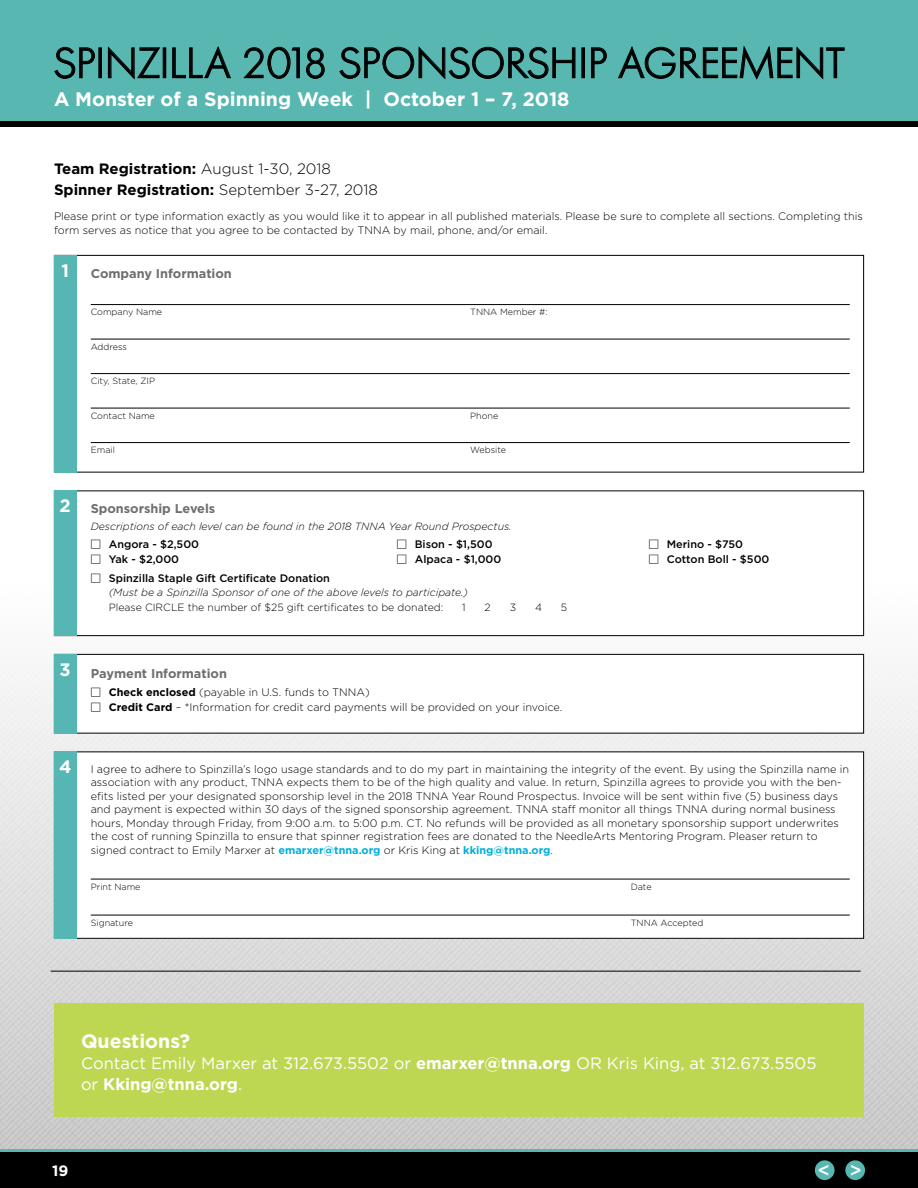
<style>
.page{position:relative;width:918px;height:1188px;background:#fff}
.page>*{position:absolute;margin:0;border:0;box-sizing:border-box;transform-origin:0 0}
.t1{font:39px "Cg Futura Maxi Lt";color:#000}
.disclaimer{font:700 19.5px "Gotham";color:#fff}
.callout{font:700 19.5px "Gotham";color:#fff}
.t2{font:500 19.35px "Gotham";color:#fff}
.numbers{font:700 18px "Gotham";color:#fff}
.callout-2{font:16.5px/21px "Gotham";color:#fff}
.body{font:700 15px "Gotham";color:#000}
.t3{font:700 15px "Gotham";color:#fff}
.summer-subhead{font:700 12.75px "Gotham";color:#6d6e71}
.summer-copy{font:300 10.8px/13.5px "Gotham";color:#000}
.copy{font:500 10.8px "Gotham";color:#000}
.copy-2{font:300 10.8px "Gotham";color:#000}
.subhead{font:italic 300 10.5px "Gotham";color:#000}
.subhead-2{font:300 10.5px "Gotham";color:#000}
.t4{font:300 9px "Gotham";color:#000}
.s1{font-weight:300}
.s2{font-family:"Universal Std Newswith Comm Pi";font-weight:400;font-size:11.25px}
.s3{font-weight:700}
.s4{font-weight:700;color:#00afdb}
</style>
<div class="page">
<img style="left:0;top:587px;width:918px;height:562px">
<div style="left:0;top:0;width:918px;height:121px;background:#59b7b1"></div>
<hr style="left:0;top:1149px;width:918px;height:3px;background:#59b7b1">
<div style="left:0;top:1152px;width:918px;height:36px;background:#000"></div>
<div style="left:845px;top:1160px;width:20px;height:20px;background:#59b7b1;border-radius:50%"></div>
<div style="left:815px;top:1160px;width:20px;height:20px;background:#59b7b1;border-radius:50%"></div>
<div style="left:0;top:121px;width:918px;height:6px;background:#000"></div>
<hr style="left:91px;top:304px;width:759px;height:1px;background:#000">
<hr style="left:91px;top:339px;width:759px;height:1px;background:#000">
<hr style="left:91px;top:373px;width:759px;height:1px;background:#000">
<hr style="left:91px;top:408px;width:759px;height:1px;background:#000">
<hr style="left:91px;top:442px;width:759px;height:1px;background:#000">
<div style="left:54px;top:255px;width:810px;height:217px;border:1px solid #000"></div>
<div style="left:54px;top:255px;width:22px;height:217px;background:#55b6b3"></div>
<div style="left:54px;top:491px;width:810px;height:145px;background:#fff"></div>
<div style="left:54px;top:490px;width:810px;height:146px;border:1px solid #000"></div>
<div style="left:54px;top:490px;width:22px;height:146px;background:#55b6b3"></div>
<div style="left:54px;top:752px;width:810px;height:186px;background:#fff"></div>
<hr style="left:91px;top:879px;width:759px;height:1px;background:#000">
<hr style="left:91px;top:915px;width:759px;height:1px;background:#000">
<div style="left:54px;top:752px;width:810px;height:187px;border:1px solid #000"></div>
<div style="left:54px;top:752px;width:22px;height:187px;background:#55b6b3"></div>
<div style="left:54px;top:1004px;width:810px;height:113px;background:#bdd753"></div>
<div style="left:54px;top:654px;width:810px;height:79px;background:#fff"></div>
<div style="left:54px;top:654px;width:810px;height:80px;border:1px solid #000"></div>
<div style="left:54px;top:654px;width:22px;height:80px;background:#55b6b3"></div>
<svg style="left:54px;top:47px;width:41px;height:32px"></svg>
<div style="left:99px;top:48px;width:3px;height:30px;border:1px solid #000"></div>
<svg style="left:108px;top:46px;width:52px;height:34px"></svg>
<div style="left:163px;top:48px;width:3px;height:30px;border:1px solid #000"></div>
<svg style="left:172px;top:46px;width:59px;height:32px"></svg>
<svg style="left:243px;top:47px;width:57px;height:32px"></svg>
<svg style="left:306px;top:48px;width:19px;height:31px"></svg>
<svg style="left:339px;top:46px;width:237px;height:34px"></svg>
<div style="left:582px;top:48px;width:3px;height:30px;border:1px solid #000"></div>
<svg style="left:591px;top:47px;width:16px;height:31px"></svg>
<svg style="left:618px;top:45px;width:227px;height:35px"></svg>
<hr style="left:51px;top:971px;width:810px;height:1px;background:#000">
<p class="t1" style="left:54px;top:39px;width:792px">SPINZILLA 2018 SPONSORSHIP AGREEMENT</p>
<p class="disclaimer" style="left:54px;top:86px;width:517px">A Monster of a Spinning Week | October 1 – 7, 2018</p>
<p class="body" style="left:54px;top:159px;width:278px">Team Registration: <span class="s1">August 1-30, 2018</span></p>
<p class="body" style="left:54px;top:180px;width:326px">Spinner Registration: <span class="s1">September 3-27, 2018</span></p>
<p class="summer-copy" style="left:54px;top:209px;width:811px">Please print or type information exactly as you would like it to appear in all published materials. Please be sure to complete all sections. Completing this form serves as notice that you agree to be contacted by TNNA by mail, phone, and/or email.</p>
<p class="summer-subhead" style="left:91px;top:265px;width:143px">Company Information</p>
<p class="t4" style="left:91px;top:307px;width:73px">Company Name</p>
<p class="t4" style="left:470px;top:307px;width:79px">TNNA Member #:</p>
<p class="t4" style="left:91px;top:341px;width:38px">Address</p>
<p class="t4" style="left:91px;top:376px;width:66px">City, State, ZIP</p>
<p class="t4" style="left:91px;top:410px;width:66px">Contact Name</p>
<p class="t4" style="left:470px;top:410px;width:30px">Phone</p>
<p class="t4" style="left:91px;top:445px;width:26px">Email</p>
<p class="t4" style="left:470px;top:445px;width:37px">Website</p>
<p class="numbers" style="left:61px;top:259px;width:9px">1</p>
<p class="numbers" style="left:60px;top:494px;width:13px">2</p>
<p class="summer-subhead" style="left:91px;top:500px;width:126px">Sponsorship Levels</p>
<p class="subhead" style="left:91px;top:520px;width:422px">Descriptions of each level can be found in the 2018 TNNA Year Round Prospectus.</p>
<p class="copy" style="left:91px;top:537px;width:110px"><span class="s2">□</span> Angora - $2,500</p>
<p class="copy" style="left:397px;top:537px;width:97px"><span class="s2">□</span> Bison - $1,500</p>
<p class="copy" style="left:649px;top:537px;width:96px"><span class="s2">□</span> Merino - $750</p>
<p class="copy" style="left:91px;top:552px;width:90px"><span class="s2">□</span> Yak - $2,000</p>
<p class="copy" style="left:397px;top:552px;width:106px"><span class="s2">□</span> Alpaca - $1,000</p>
<p class="copy" style="left:649px;top:552px;width:122px"><span class="s2">□</span> Cotton Boll - $500</p>
<p class="copy" style="left:91px;top:572px;width:241px"><span class="s2">□</span> Spinzilla Staple Gift Certificate Donation</p>
<p class="subhead" style="left:109px;top:586px;width:361px">(Must be a Spinzilla Sponsor of one of the above levels to participate.)</p>
<p class="subhead-2" style="left:109px;top:601px;width:336px">Please CIRCLE the number of $25 gift certificates to be donated:</p>
<p class="subhead-2" style="left:462px;top:601px;width:5px">1</p>
<p class="subhead-2" style="left:485px;top:601px;width:8px">2</p>
<p class="subhead-2" style="left:510px;top:601px;width:8px">3</p>
<p class="subhead-2" style="left:535px;top:601px;width:8px">4</p>
<p class="subhead-2" style="left:561px;top:601px;width:8px">5</p>
<p class="numbers" style="left:60px;top:658px;width:13px">3</p>
<p class="summer-subhead" style="left:91px;top:665px;width:138px">Payment Information</p>
<p class="copy-2" style="left:91px;top:686px;width:280px"><span class="s2">□</span> <span class="s3">Check enclosed</span> (payable in U.S. funds to TNNA)</p>
<p class="copy-2" style="left:91px;top:701px;width:473px"><span class="s2">□</span> <span class="s3">Credit Card</span> – *Information for credit card payments will be provided on your invoice.</p>
<p class="numbers" style="left:59px;top:755px;width:14px">4</p>
<p class="summer-copy" style="left:91px;top:762px;width:760px">I agree to adhere to Spinzilla’s logo usage standards and to do my part in maintaining the integrity of the event. By using the Spinzilla name in association with any product, TNNA expects them to be of the high quality and value. In return, Spinzilla agrees to provide you with the ben&shy;efits listed per your designated sponsorship level in the 2018 TNNA Year Round Prospectus. Invoice will be sent within five (5) business days and payment is expected within 30 days of the signed sponsorship agreement. TNNA staff monitor all things TNNA during normal business hours, Monday through Friday, from 9:00 a.m. to 5:00 p.m. CT. No refunds will be provided as all monetary sponsorship support underwrites the cost of running Spinzilla to ensure that spinner registration fees are donated to the NeedleArts Mentoring Program. Pleaser return to signed contract to Emily Marxer at <span class="s4">emarxer@tnna.org</span> or Kris King at <span class="s4">kking@tnna.org</span>.</p>
<p class="t4" style="left:91px;top:881px;width:51px">Print Name</p>
<p class="t4" style="left:631px;top:881px;width:22px">Date</p>
<p class="t4" style="left:91px;top:917px;width:44px">Signature</p>
<p class="t4" style="left:631px;top:917px;width:74px">TNNA Accepted</p>
<p class="callout" style="left:81px;top:1028px;width:111px">Questions?</p>
<p class="callout-2" style="left:81px;top:1052px;width:737px">Contact Emily Marxer at 312.673.5502 or <span class="s3">emarxer@tnna.org</span> OR Kris King, at 312.673.5505 or <span class="s3">Kking@tnna.org</span>.</p>
<h3 class="t3" style="left:52px;top:1160px;width:18px">19</h3>
<h3 class="t2" style="left:850px;top:1157px;width:14px">&gt;</h3>
</div>
